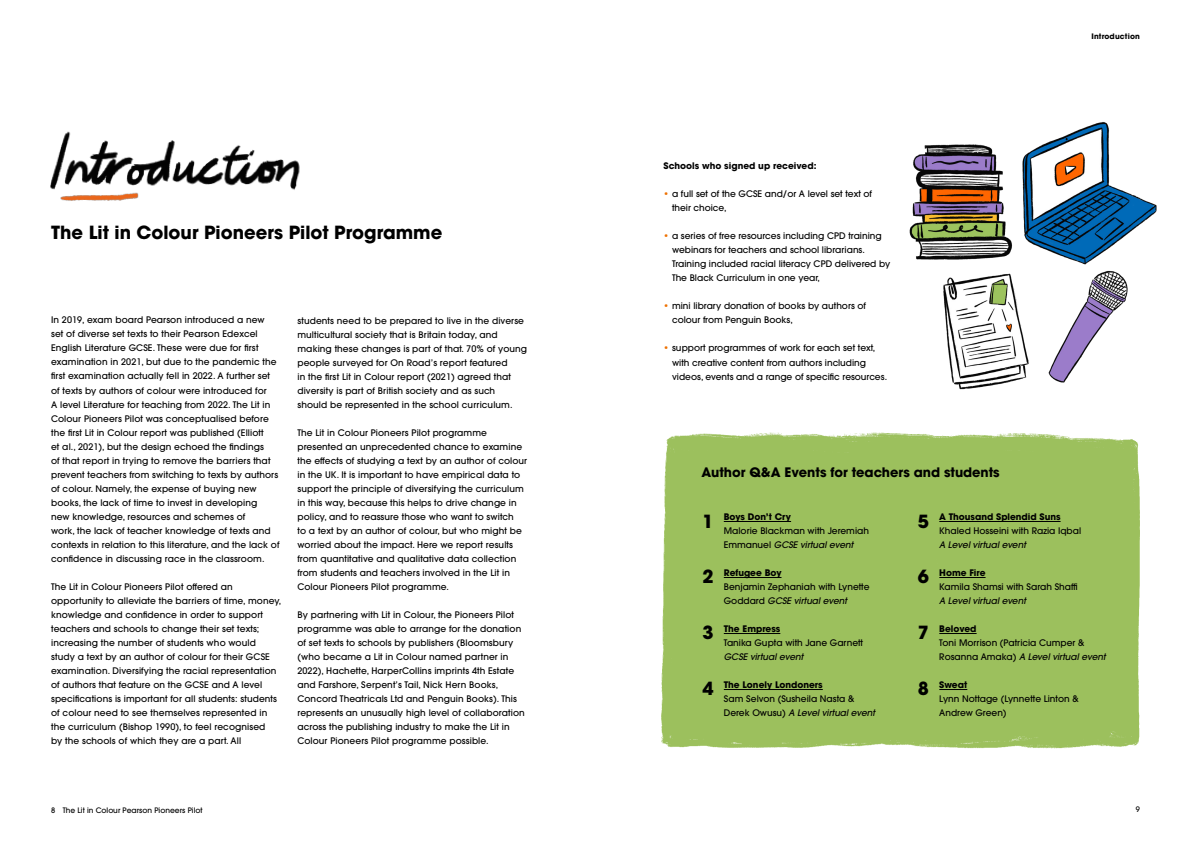
<style>
.page{position:relative;width:1191px;height:842px;background:#fff}
.page>*{position:absolute;margin:0;border:0;box-sizing:border-box;transform-origin:0 0}
.t1{font:700 18px "ITC Avant Garde Std";color:#000}
.t2{font:700 13px "ITC Avant Garde Std";letter-spacing:-.005em;color:#000}
.t3{font:500 9px/14px "ITC Avant Garde Std";letter-spacing:.01em;color:#000}
.t4{font:700 9px "ITC Avant Garde Std";color:#000}
.t5{font:italic 500 9px "ITC Avant Garde Std";color:#000}
.t6{font:500 7.5px "ITC Avant Garde Std";color:#000}
.t7{font:700 7.5px "ITC Avant Garde Std";letter-spacing:.02em;color:#000}
.s1{color:#ee7203}
.s2{font-style:italic}
</style>
<div class="page">
<div style="left:661px;top:432px;width:479px;height:317px;background:#9cc05d"></div>
<hr style="left:724px;top:521px;width:67px;height:1px;background:#000">
<hr style="left:724px;top:577px;width:57px;height:1px;background:#000">
<hr style="left:724px;top:633px;width:56px;height:1px;background:#000">
<hr style="left:724px;top:689px;width:98px;height:1px;background:#000">
<img style="left:909px;top:122px;width:248px;height:268px">
<hr style="left:939px;top:521px;width:121px;height:1px;background:#000">
<hr style="left:939px;top:577px;width:46px;height:1px;background:#000">
<hr style="left:939px;top:633px;width:37px;height:1px;background:#000">
<svg style="left:939px;top:689px;width:28px;height:1px"></svg>
<img style="left:50px;top:131px;width:250px;height:59px">
<img style="left:60px;top:192px;width:79px;height:9px">
<h1 class="t1" style="left:51px;top:221px;width:393px">The Lit in Colour Pioneers Pilot Programme</h1>
<p class="t3" style="left:51px;top:313px;width:230px">In 2019, exam board Pearson introduced a new<br>set of diverse set texts to their Pearson Edexcel English Literature GCSE. These were due for first examination in 2021, but due to the pandemic the first examination actually fell in 2022. A further set of texts by authors of colour were introduced for<br>A level Literature for teaching from 2022. The Lit in Colour Pioneers Pilot was conceptualised before the first Lit in Colour report was published (Elliott<br>et al., 2021), but the design echoed the findings<br>of that report in trying to remove the barriers that prevent teachers from switching to texts by authors of colour. Namely, the expense of buying new books, the lack of time to invest in developing<br>new knowledge, resources and schemes of<br>work, the lack of teacher knowledge of texts and contexts in relation to this literature, and the lack of confidence in discussing race in the classroom.</p>
<p class="t3" style="left:51px;top:579px;width:232px">The Lit in Colour Pioneers Pilot offered an opportunity to alleviate the barriers of time, money, knowledge and confidence in order to support teachers and schools to change their set texts; increasing the number of students who would study a text by an author of colour for their GCSE examination. Diversifying the racial representation of authors that feature on the GCSE and A level specifications is important for all students: students of colour need to see themselves represented in the curriculum (Bishop 1990), to feel recognised<br>by the schools of which they are a part. All</p>
<p class="t3" style="left:297px;top:313px;width:231px">students need to be prepared to live in the diverse multicultural society that is Britain today, and making these changes is part of that. 70% of young people surveyed for On Road’s report featured<br>in the first Lit in Colour report (2021) agreed that diversity is part of British society and as such should be represented in the school curriculum.</p>
<p class="t3" style="left:297px;top:425px;width:231px">The Lit in Colour Pioneers Pilot programme presented an unprecedented chance to examine the effects of studying a text by an author of colour in the UK. It is important to have empirical data to support the principle of diversifying the curriculum in this way, because this helps to drive change in policy, and to reassure those who want to switch<br>to a text by an author of colour, but who might be worried about the impact. Here we report results from quantitative and qualitative data collection from students and teachers involved in the Lit in Colour Pioneers Pilot programme.</p>
<p class="t3" style="left:297px;top:607px;width:229px">By partnering with Lit in Colour, the Pioneers Pilot programme was able to arrange for the donation of set texts to schools by publishers (Bloomsbury (who became a Lit in Colour named partner in 2022), Hachette, HarperCollins imprints 4th Estate and Farshore, Serpent’s Tail, Nick Hern Books, Concord Theatricals Ltd and Penguin Books). This represents an unusually high level of collaboration across the publishing industry to make the Lit in Colour Pioneers Pilot programme possible.</p>
<p class="t4" style="left:663px;top:160px;width:154px">Schools who signed up received:</p>
<p class="t3" style="left:672px;top:187px;width:201px;text-indent:-9px"><span class="s1">•</span> a full set of the GCSE and/or A level set text of their choice,</p>
<p class="t3" style="left:672px;top:229px;width:220px;text-indent:-9px"><span class="s1">•</span> a series of free resources including CPD training webinars for teachers and school librarians.<br>Training included racial literacy CPD delivered by The Black Curriculum in one year,</p>
<p class="t3" style="left:672px;top:299px;width:196px;text-indent:-9px"><span class="s1">•</span> mini library donation of books by authors of colour from Penguin Books,</p>
<p class="t3" style="left:672px;top:341px;width:217px;text-indent:-9px"><span class="s1">•</span> support programmes of work for each set text, with creative content from authors including videos, events and a range of specific resources.</p>
<h2 class="t2" style="left:701px;top:464px;width:300px">Author Q&amp;A Events for teachers and students</h2>
<p class="t7" style="left:1091px;top:31px;width:50px">Introduction</p>
<p class="t4" style="left:724px;top:510px;width:69px">Boys Don’t Cry</p>
<p class="t3" style="left:724px;top:523px;width:147px">Malorie Blackman with Jeremiah<br>Emmanuel <span class="s2">GCSE virtual event</span></p>
<p class="t4" style="left:724px;top:566px;width:59px">Refugee Boy</p>
<p class="t3" style="left:724px;top:579px;width:147px">Benjamin Zephaniah with Lynette<br>Goddard <span class="s2">GCSE virtual event</span></p>
<p class="t4" style="left:724px;top:622px;width:58px">The Empress</p>
<p class="t3" style="left:724px;top:635px;width:141px">Tanika Gupta with Jane Garnett</p>
<p class="t5" style="left:724px;top:651px;width:81px">GCSE virtual event</p>
<p class="t4" style="left:724px;top:678px;width:100px">The Lonely Londoners</p>
<p class="t3" style="left:724px;top:691px;width:153px">Sam Selvon (Susheila Nasta &amp;<br>Derek Owusu) <span class="s2">A Level virtual event</span></p>
<h1 class="t1" style="left:702px;top:509px;width:13px">1</h1>
<h1 class="t1" style="left:918px;top:509px;width:13px">5</h1>
<h1 class="t1" style="left:702px;top:565px;width:13px">2</h1>
<h1 class="t1" style="left:918px;top:565px;width:13px">6</h1>
<h1 class="t1" style="left:702px;top:620px;width:13px">3</h1>
<h1 class="t1" style="left:918px;top:620px;width:13px">7</h1>
<h1 class="t1" style="left:702px;top:676px;width:13px">4</h1>
<h1 class="t1" style="left:918px;top:676px;width:13px">8</h1>
<p class="t4" style="left:939px;top:510px;width:123px">A Thousand Splendid Suns</p>
<p class="t3" style="left:939px;top:523px;width:143px">Khaled Hosseini with Razia Iqbal</p>
<p class="t5" style="left:939px;top:539px;width:88px">A Level virtual event</p>
<p class="t4" style="left:939px;top:566px;width:48px">Home Fire</p>
<p class="t3" style="left:939px;top:579px;width:140px">Kamila Shamsi with Sarah Shaffi</p>
<p class="t5" style="left:939px;top:595px;width:88px">A Level virtual event</p>
<p class="t4" style="left:939px;top:622px;width:39px">Beloved</p>
<p class="t3" style="left:939px;top:635px;width:168px">Toni Morrison (Patricia Cumper &amp;<br>Rosanna Amaka) <span class="s2">A Level virtual event</span></p>
<p class="t4" style="left:939px;top:678px;width:29px">Sweat</p>
<p class="t3" style="left:939px;top:691px;width:141px">Lynn Nottage (Lynnette Linton &amp;<br>Andrew Green)</p>
<p class="t6" style="left:51px;top:806px;width:153px">8 The Lit in Colour Pearson Pioneers Pilot</p>
<p class="t6" style="left:1135px;top:805px;width:6px">9</p>
</div>
